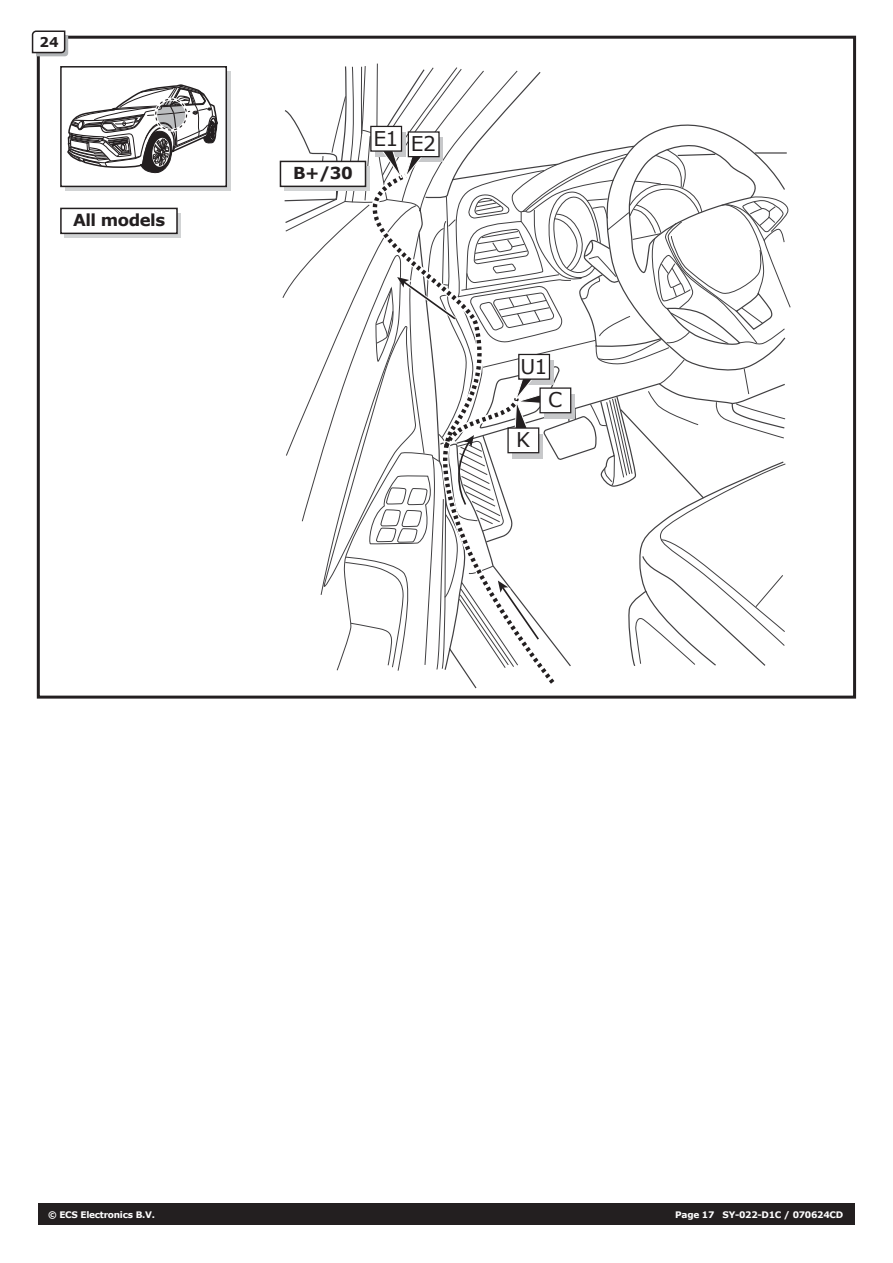
<style>
.page{position:relative;width:893px;height:1263px;background:#fff}
.page>*{position:absolute;margin:0;border:0;box-sizing:border-box;transform-origin:0 0}
.t1{font:20.25px "Verdana";color:#231f20}
.t2{font:700 16.5px "Verdana";letter-spacing:-.03em;color:#231f20}
.t3{font:700 13.5px "Verdana";color:#231f20}
.t4{font:700 9px "Verdana";letter-spacing:-.03em;color:#fff}
</style>
<div class="page">
<div style="left:38px;top:1203px;width:817px;height:21px;background:#231f20"></div>
<div style="left:37px;top:36px;width:819px;height:663px;border:3px solid #231f20"></div>
<svg style="left:31px;top:30px;width:37px;height:26px"></svg>
<div style="left:65px;top:71px;width:166px;height:120px;background:#d1d3d4"></div>
<div style="left:60px;top:66px;width:167px;height:121px;background:#fff;border:2px solid #231f20"></div>
<svg style="left:66px;top:84px;width:153px;height:104px"></svg>
<div style="left:154px;top:98px;width:34px;height:34px;border:3px solid #fff;border-radius:50%"></div>
<div style="left:155px;top:99px;width:32px;height:32px;border:1px dashed #231f20;border-radius:50%"></div>
<svg style="left:280px;top:161px;width:2px;height:26px"></svg>
<svg style="left:282px;top:63px;width:509px;height:626px"></svg>
<div style="left:507px;top:427px;width:32px;height:26px;background:#fff;border:1px solid #231f20"></div>
<div style="left:65px;top:213px;width:116px;height:25px;background:linear-gradient(to right,#d1d3d4,#d1d3d4)"></div>
<div style="left:60px;top:208px;width:118px;height:26px;background:#fff;border:2px solid #231f20"></div>
<h3 class="t3" style="left:39px;top:33px;width:21px">24</h3>
<h2 class="t2" style="left:73px;top:208px;width:93px">All models</h2>
<h2 class="t2" style="left:293px;top:161px;width:61px">B+/30</h2>
<h1 class="t1" style="left:373px;top:127px;width:64px">E1 E2</h1>
<h1 class="t1" style="left:520px;top:352px;width:29px">U1</h1>
<h1 class="t1" style="left:516px;top:426px;width:16px">K</h1>
<h1 class="t1" style="left:548px;top:386px;width:16px">C</h1>
<p class="t4" style="left:48px;top:1208px;width:108px">© ECS Electronics B.V.</p>
<p class="t4" style="left:675px;top:1208px;width:169px">Page 17 SY-022-D1C / 070624CD</p>
</div>
